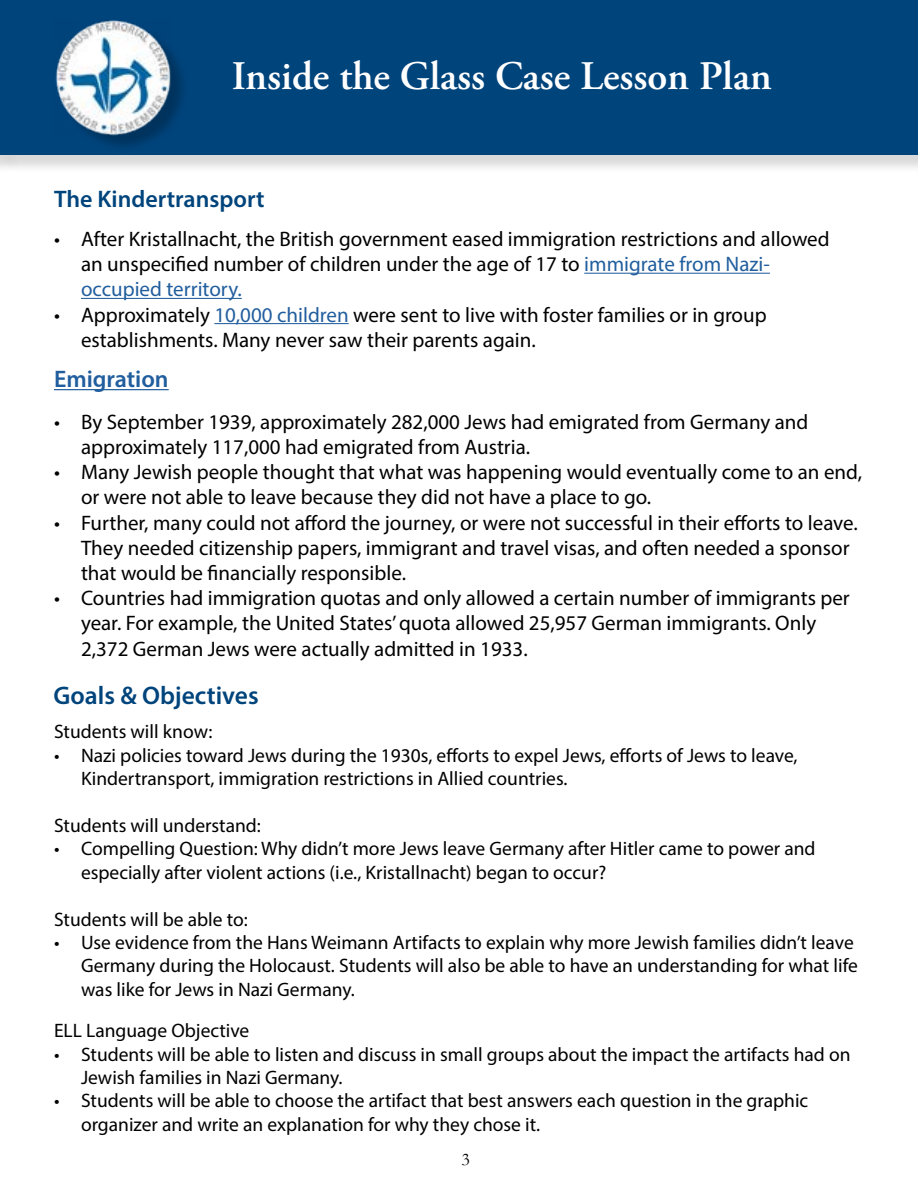
<style>
.page{position:relative;width:918px;height:1188px;background:#fff}
.page>*{position:absolute;margin:0;border:0;box-sizing:border-box;transform-origin:0 0}
.t1{font:600 54px "Adobe Garamond Pro";color:#fff}
.t2{font:600 40.5px "Adobe Garamond Pro";color:#fff}
.t3{font:600 25.5px "Myriad Pro";color:#00447c}
.t4{font:600 24px "Myriad Pro";color:#00447c}
.t5{font:600 24px "Myriad Pro";color:#215e9e}
.t6{font:21px/25.2px "Myriad Pro";color:#000}
.t7{font:19.5px/23.4px "Myriad Pro";color:#000}
.t8{font:18px "Garamond";color:#000}
.s1{color:#215e9e}
</style>
<div class="page">
<div style="left:3px;top:3px;width:915px;height:171px;background:#000;opacity:.15"></div>
<div style="left:0;top:0;width:918px;height:154px;background:#00447c"></div>
<div style="left:58px;top:24px;width:131px;height:129px;background:#000;opacity:.24"></div>
<img style="left:55px;top:20px;width:116px;height:115px">
<hr style="left:584px;top:273px;width:186px;height:1px;background:#215e9e">
<hr style="left:81px;top:298px;width:161px;height:1px;background:#215e9e">
<hr style="left:214px;top:323px;width:135px;height:1px;background:#215e9e">
<hr style="left:54px;top:389px;width:115px;height:1px;background:#215e9e">
<h1 class="t1" style="left:222px;top:41px;width:582px">Teacher Companion Guide</h1>
<h2 class="t2" style="left:232px;top:53px;width:541px">Inside the Glass Case Lesson Plan</h2>
<p class="t4" style="left:54px;top:184px;width:212px">The Kindertransport</p>
<p class="t6" style="left:81px;top:226px;width:750px;text-indent:-27px">• After Kristallnacht, the British government eased immigration restrictions and allowed an unspecified number of children under the age of 17 to <span class="s1">immigrate from Nazi&shy;occupied territory.</span></p>
<p class="t6" style="left:81px;top:302px;width:687px;text-indent:-27px">• Approximately <span class="s1">10,000 children</span> were sent to live with foster families or in group establishments. Many never saw their parents again.</p>
<p class="t5" style="left:54px;top:364px;width:116px">Emigration</p>
<p class="t6" style="left:81px;top:409px;width:729px;text-indent:-27px">• By September 1939, approximately 282,000 Jews had emigrated from Germany and approximately 117,000 had emigrated from Austria.</p>
<p class="t6" style="left:81px;top:459px;width:783px;text-indent:-27px">• Many Jewish people thought that what was happening would eventually come to an end, or were not able to leave because they did not have a place to go.</p>
<p class="t6" style="left:81px;top:510px;width:778px;text-indent:-27px">• Further, many could not afford the journey, or were not successful in their efforts to leave.<br>They needed citizenship papers, immigrant and travel visas, and often needed a sponsor that would be financially responsible.</p>
<p class="t6" style="left:81px;top:585px;width:770px;text-indent:-27px">• Countries had immigration quotas and only allowed a certain number of immigrants per year. For example, the United States’ quota allowed 25,957 German immigrants. Only<br>2,372 German Jews were actually admitted in 1933.</p>
<p class="t3" style="left:53px;top:679px;width:207px">Goals &amp; Objectives</p>
<p class="t7" style="left:54px;top:720px;width:160px">Students will know:</p>
<p class="t7" style="left:81px;top:743px;width:718px;text-indent:-27px">• Nazi policies toward Jews during the 1930s, efforts to expel Jews, efforts of Jews to leave,<br>Kindertransport, immigration restrictions in Allied countries.</p>
<p class="t7" style="left:54px;top:813px;width:208px">Students will understand:</p>
<p class="t7" style="left:81px;top:837px;width:736px;text-indent:-27px">• Compelling Question: Why didn’t more Jews leave Germany after Hitler came to power and especially after violent actions (i.e., Kristallnacht) began to occur?</p>
<p class="t7" style="left:54px;top:907px;width:195px">Students will be able to:</p>
<p class="t7" style="left:81px;top:930px;width:778px;text-indent:-27px">• Use evidence from the Hans Weimann Artifacts to explain why more Jewish families didn’t leave<br>Germany during the Holocaust. Students will also be able to have an understanding for what life was like for Jews in Nazi Germany.</p>
<p class="t7" style="left:54px;top:1019px;width:197px">ELL Language Objective</p>
<p class="t7" style="left:81px;top:1042px;width:771px;text-indent:-27px">• Students will be able to listen and discuss in small groups about the impact the artifacts had on<br>Jewish families in Nazi Germany.</p>
<p class="t7" style="left:81px;top:1089px;width:729px;text-indent:-27px">• Students will be able to choose the artifact that best answers each question in the graphic organizer and write an explanation for why they chose it.</p>
<p class="t8" style="left:462px;top:1147px;width:10px">3</p>
</div>
